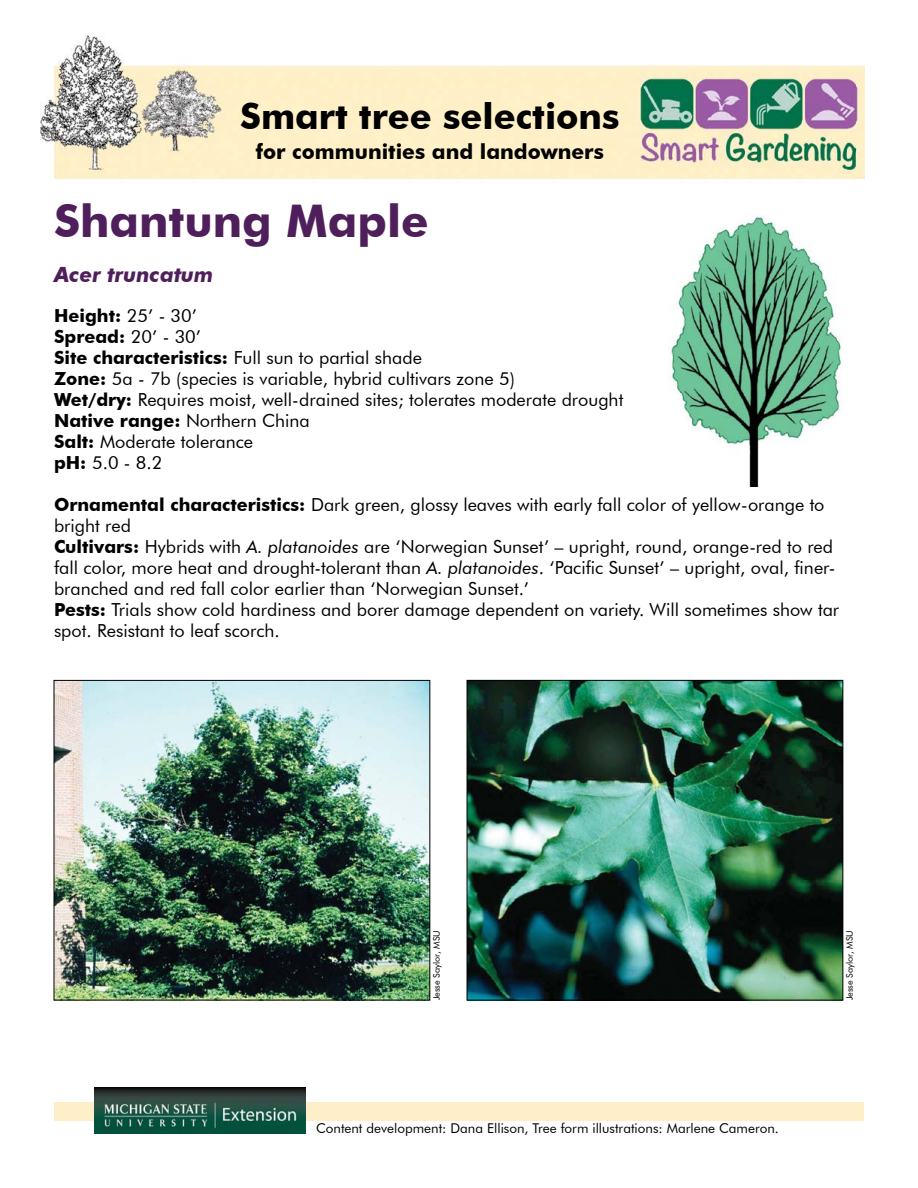
<style>
.page{position:relative;width:918px;height:1188px;background:#fff}
.page>*{position:absolute;margin:0;border:0;box-sizing:border-box;transform-origin:0 0}
.t1{font:700 45px "Futura BT";color:#4f1f5b}
.t2{font:700 36px "Futura BT";color:#000}
.t3{font:700 21px "Futura BT";color:#000}
.Scientific_name{font:italic 700 21px "Futura BT";color:#4f1f5b}
.t4{font:18px/21px "Futura BT";color:#000}
.t5{font:700 18px "Futura BT";color:#000}
.No_Spacing{font:13.5px "Futura BT";color:#000}
.No_Spacing-2{font:9px "Futura BT";color:#000}
.s1{font-weight:400}
.s2{font-weight:700}
.s3{font-style:italic}
</style>
<div class="page">
<div style="left:54px;top:1102px;width:810px;height:19px;background:#ffefc8"></div>
<img style="left:40px;top:36px;width:825px;height:143px">
<img style="left:94px;top:1088px;width:211px;height:46px">
<img style="left:56px;top:682px;width:372px;height:316px">
<div style="left:54px;top:680px;width:376px;height:320px;border:1px solid #000"></div>
<img style="left:469px;top:682px;width:372px;height:316px">
<div style="left:467px;top:680px;width:376px;height:320px;border:1px solid #000"></div>
<img style="left:670px;top:214px;width:172px;height:272px">
<p class="t2" style="left:240px;top:94px;width:381px">Smart tree selections</p>
<p class="t3" style="left:256px;top:139px;width:350px">for communities and landowners</p>
<p class="t1" style="left:54px;top:194px;width:376px">Shantung Maple</p>
<p class="Scientific_name" style="left:54px;top:262px;width:161px">Acer truncatum</p>
<p class="t5" style="left:54px;top:305px;width:145px">Height: <span class="s1">25’ - 30’</span></p>
<p class="t5" style="left:54px;top:326px;width:149px">Spread: <span class="s1">20’ - 30’</span></p>
<p class="t4" style="left:54px;top:347px;width:370px"><span class="s2">Site characteristics:</span> Full sun to partial shade</p>
<p class="t4" style="left:54px;top:368px;width:462px"><span class="s2">Zone:</span> 5a - 7b (species is variable, hybrid cultivars zone 5)</p>
<p class="t4" style="left:54px;top:389px;width:571px"><span class="s2">Wet/dry:</span> Requires moist, well-drained sites; tolerates moderate drought</p>
<p class="t4" style="left:54px;top:410px;width:257px"><span class="s2">Native range:</span> Northern China</p>
<p class="t4" style="left:54px;top:431px;width:201px"><span class="s2">Salt:</span> Moderate tolerance</p>
<p class="t4" style="left:54px;top:452px;width:110px"><span class="s2">pH:</span> 5.0 - 8.2</p>
<p class="t4" style="left:54px;top:494px;width:772px"><span class="s2">Ornamental characteristics:</span> Dark green, glossy leaves with early fall color of yellow-orange to bright red</p>
<p class="t4" style="left:54px;top:536px;width:783px"><span class="s2">Cultivars:</span> Hybrids with <span class="s3">A. platanoides</span> are ‘Norwegian Sunset’ – upright, round, orange-red to red fall color, more heat and drought-tolerant than <span class="s3">A. platanoides</span>. ‘Pacific Sunset’ – upright, oval, finer&shy;branched and red fall color earlier than ‘Norwegian Sunset.’</p>
<p class="t4" style="left:54px;top:599px;width:787px"><span class="s2">Pests:</span> Trials show cold hardiness and borer damage dependent on variety. Will sometimes show tar spot. Resistant to leaf scorch.</p>
<p class="No_Spacing-2" style="left:431px;top:1000px;width:71px;rotate:-90deg">Jesse Saylor, MSU</p>
<p class="No_Spacing-2" style="left:844px;top:1000px;width:71px;rotate:-90deg">Jesse Saylor, MSU</p>
<p class="No_Spacing" style="left:316px;top:1120px;width:464px">Content development: Dana Ellison, Tree form illustrations: Marlene Cameron.</p>
</div>
